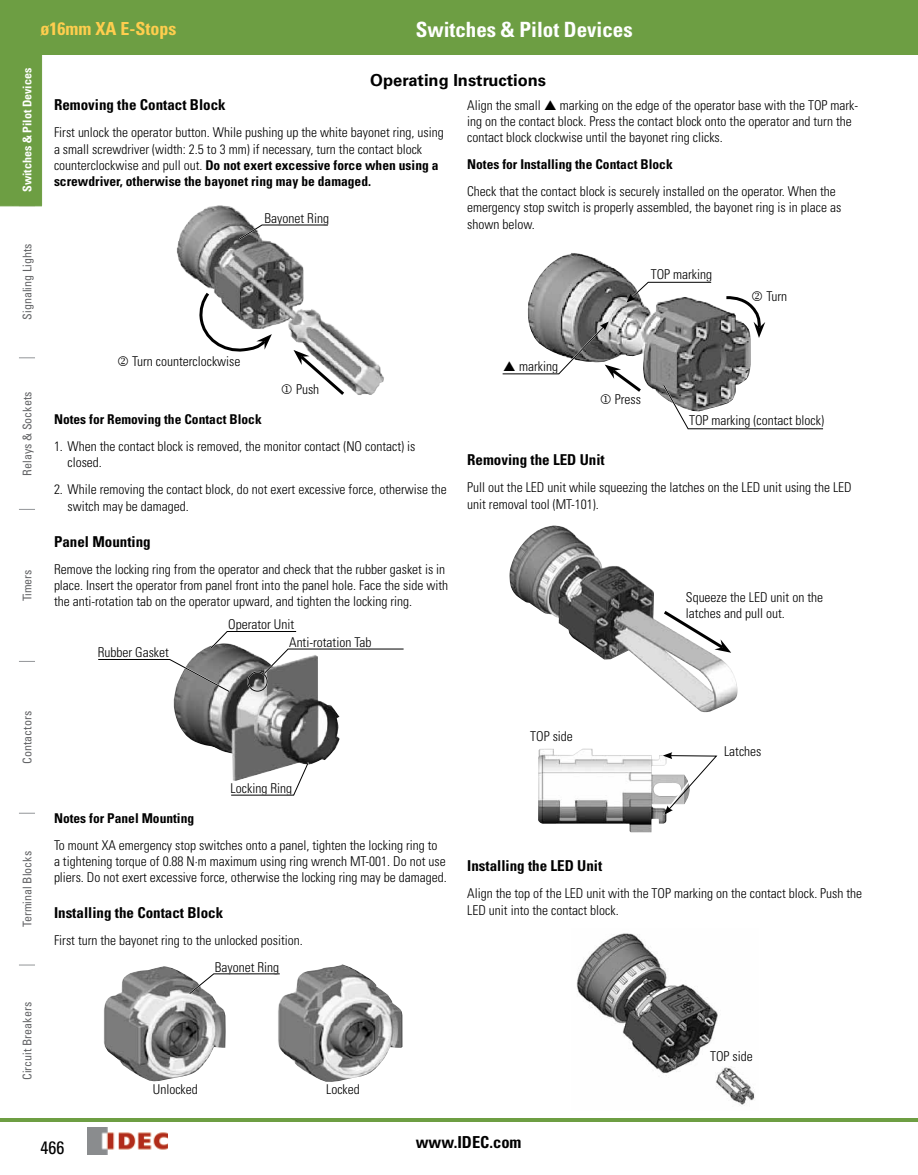
<style>
.page{position:relative;width:918px;height:1175px;background:#fff}
.page>*{position:absolute;margin:0;border:0;box-sizing:border-box;transform-origin:0 0}
.t1{font:700 condensed 21px "Univers LT Std";color:#fff}
.t2{font:700 condensed 18px "Univers LT Std";color:#ffce4e}
.t3{font:condensed 18px "Univers LT Std";color:#000}
.t4{font:700 16.5px "Univers LT Std";color:#000}
.t5{font:700 condensed 16.5px "Univers LT Std";color:#000}
.t6{font:700 condensed 15px "Univers LT Std";color:#000}
.t7{font:300 condensed 13.5px/16.2px "Univers LT Std";color:#000}
.t8{font:700 condensed 13.5px "Univers LT Std";color:#000}
.t9{font:condensed 12px "Univers LT Std";color:#636466}
.t10{font:700 condensed 12px "Univers LT Std";color:#fff}
.s1{font-weight:700}
</style>
<div class="page">
<svg style="left:19px;top:357px;width:16px;height:1px"></svg>
<svg style="left:19px;top:509px;width:16px;height:1px"></svg>
<svg style="left:19px;top:661px;width:16px;height:1px"></svg>
<svg style="left:19px;top:813px;width:16px;height:1px"></svg>
<svg style="left:19px;top:964px;width:16px;height:1px"></svg>
<img style="left:88px;top:1127px;width:80px;height:27px">
<div style="left:0;top:54px;width:42px;height:153px;background:#6d9e43"></div>
<hr style="left:13px;top:54px;width:1px;height:152px;background:#6d9e43">
<hr style="left:41px;top:54px;width:1px;height:152px;background:#6d9e43">
<svg style="left:883px;top:54px;width:16px;height:1px"></svg>
<div style="left:0;top:0;width:918px;height:54px;background:#6d9e43"></div>
<hr style="left:0;top:1118px;width:918px;height:3px;background:#6d9e43">
<img style="left:177px;top:205px;width:207px;height:190px">
<svg style="left:200px;top:289px;width:72px;height:63px"></svg>
<svg style="left:237px;top:223px;width:92px;height:18px"></svg>
<img style="left:174px;top:693px;width:165px;height:72px">
<svg style="left:98px;top:631px;width:306px;height:62px"></svg>
<svg style="left:230px;top:760px;width:80px;height:36px"></svg>
<img style="left:104px;top:964px;width:299px;height:117px">
<svg style="left:188px;top:972px;width:93px;height:23px"></svg>
<img style="left:528px;top:253px;width:223px;height:143px">
<svg style="left:624px;top:281px;width:89px;height:24px"></svg>
<svg style="left:662px;top:383px;width:162px;height:47px"></svg>
<img style="left:538px;top:748px;width:129px;height:84px">
<svg style="left:661px;top:748px;width:57px;height:69px"></svg>
<img style="left:509px;top:525px;width:229px;height:188px">
<img style="left:576px;top:933px;width:179px;height:172px">
<svg style="left:282px;top:350px;width:65px;height:45px"></svg>
<svg style="left:502px;top:319px;width:142px;height:77px"></svg>
<svg style="left:723px;top:291px;width:42px;height:47px"></svg>
<h2 class="t2" style="left:40px;top:18px;width:137px">ø16mm XA E-Stops</h2>
<h1 class="t1" style="left:416px;top:17px;width:219px">Switches &amp; Pilot Devices</h1>
<p class="t10" style="left:20px;top:192px;width:126px;rotate:-90deg">Switches &amp; Pilot Devices</p>
<p class="t4" style="left:370px;top:70px;width:177px">Operating Instructions</p>
<p class="t6" style="left:54px;top:96px;width:173px">Removing the Contact Block</p>
<p class="t7" style="left:54px;top:124px;width:391px">First unlock the operator button. While pushing up the white bayonet ring, using a small screwdriver (width: 2.5 to 3 mm) if necessary, turn the contact block counterclockwise and pull out. <span class="s1">Do not exert excessive force when using a screwdriver, otherwise the bayonet ring may be damaged.</span></p>
<p class="t7" style="left:265px;top:210px;width:66px">Bayonet Ring</p>
<p class="t7" style="left:467px;top:97px;width:393px;text-indent:93px">marking on the edge of the operator base with the TOP mark&shy;ing on the contact block. Press the contact block onto the operator and turn the contact block clockwise until the bayonet ring clicks.</p>
<p class="t8" style="left:467px;top:156px;width:207px">Notes for Installing the Contact Block</p>
<p class="t7" style="left:467px;top:183px;width:376px">Check that the contact block is securely installed on the operator. When the emergency stop switch is properly assembled, the bayonet ring is in place as shown below.</p>
<p class="t7" style="left:467px;top:97px;width:75px">Align the small</p>
<p class="t9" style="left:20px;top:320px;width:77px;rotate:-90deg">Signaling Lights</p>
<p class="t9" style="left:20px;top:475px;width:85px;rotate:-90deg">Relays &amp; Sockets</p>
<p class="t9" style="left:20px;top:601px;width:33px;rotate:-90deg">Timers</p>
<p class="t7" style="left:132px;top:353px;width:110px">Turn counterclockwise</p>
<p class="t7" style="left:296px;top:381px;width:25px">Push</p>
<p class="t8" style="left:54px;top:411px;width:209px">Notes for Removing the Contact Block</p>
<p class="t7" style="left:68px;top:438px;width:349px;text-indent:-14px">1. When the contact block is removed, the monitor contact (NO contact) is closed.</p>
<p class="t7" style="left:68px;top:481px;width:381px;text-indent:-14px">2. While removing the contact block, do not exert excessive force, otherwise the switch may be damaged.</p>
<p class="t6" style="left:54px;top:532px;width:98px">Panel Mounting</p>
<p class="t7" style="left:54px;top:561px;width:396px">Remove the locking ring from the operator and check that the rubber gasket is in place. Insert the operator from panel front into the panel hole. Face the side with the anti-rotation tab on the operator upward, and tighten the locking ring.</p>
<p class="t7" style="left:289px;top:616px;width:84px;line-height:17.5px;text-indent:-61px">Operator Unit<br>Anti-rotation Tab</p>
<p class="t7" style="left:98px;top:644px;width:73px">Rubber Gasket</p>
<p class="t7" style="left:519px;top:358px;width:40px">marking</p>
<p class="t7" style="left:651px;top:266px;width:63px">TOP marking</p>
<p class="t7" style="left:766px;top:288px;width:22px">Turn</p>
<p class="t7" style="left:615px;top:391px;width:28px">Press</p>
<p class="t7" style="left:689px;top:412px;width:136px">TOP marking (contact block)</p>
<p class="t6" style="left:467px;top:451px;width:139px">Removing the LED Unit</p>
<p class="t7" style="left:467px;top:479px;width:386px">Pull out the LED unit while squeezing the latches on the LED unit using the LED unit removal tool (MT-101).</p>
<p class="t7" style="left:686px;top:589px;width:139px">Squeeze the LED unit on the latches and pull out.</p>
<p class="t9" style="left:20px;top:763px;width:54px;rotate:-90deg">Contactors</p>
<p class="t9" style="left:20px;top:927px;width:78px;rotate:-90deg">Terminal Blocks</p>
<p class="t9" style="left:20px;top:1080px;width:79px;rotate:-90deg">Circuit Breakers</p>
<p class="t7" style="left:231px;top:780px;width:63px">Locking Ring</p>
<p class="t8" style="left:54px;top:809px;width:142px">Notes for Panel Mounting</p>
<p class="t7" style="left:54px;top:837px;width:394px">To mount XA emergency stop switches onto a panel, tighten the locking ring to a tightening torque of 0.88 N·m maximum using ring wrench MT-001. Do not use pliers. Do not exert excessive force, otherwise the locking ring may be damaged.</p>
<p class="t6" style="left:54px;top:903px;width:171px">Installing the Contact Block</p>
<p class="t7" style="left:215px;top:927px;width:90px;line-height:26.4px;text-indent:-161px">First turn the bayonet ring to the unlocked position.<br>Bayonet Ring</p>
<p class="t7" style="left:530px;top:728px;width:44px">TOP side</p>
<p class="t7" style="left:724px;top:743px;width:39px">Latches</p>
<p class="t6" style="left:467px;top:856px;width:136px">Installing the LED Unit</p>
<p class="t7" style="left:467px;top:885px;width:397px">Align the top of the LED unit with the TOP marking on the contact block. Push the<br>LED unit into the contact block.</p>
<p class="t7" style="left:153px;top:1080px;width:46px">Unlocked</p>
<p class="t7" style="left:326px;top:1080px;width:35px">Locked</p>
<p class="t7" style="left:710px;top:1048px;width:44px">TOP side</p>
<h2 class="t3" style="left:40px;top:1136px;width:25px">466</h2>
<p class="t5" style="left:416px;top:1131px;width:107px">www.IDEC.com</p>
</div>
